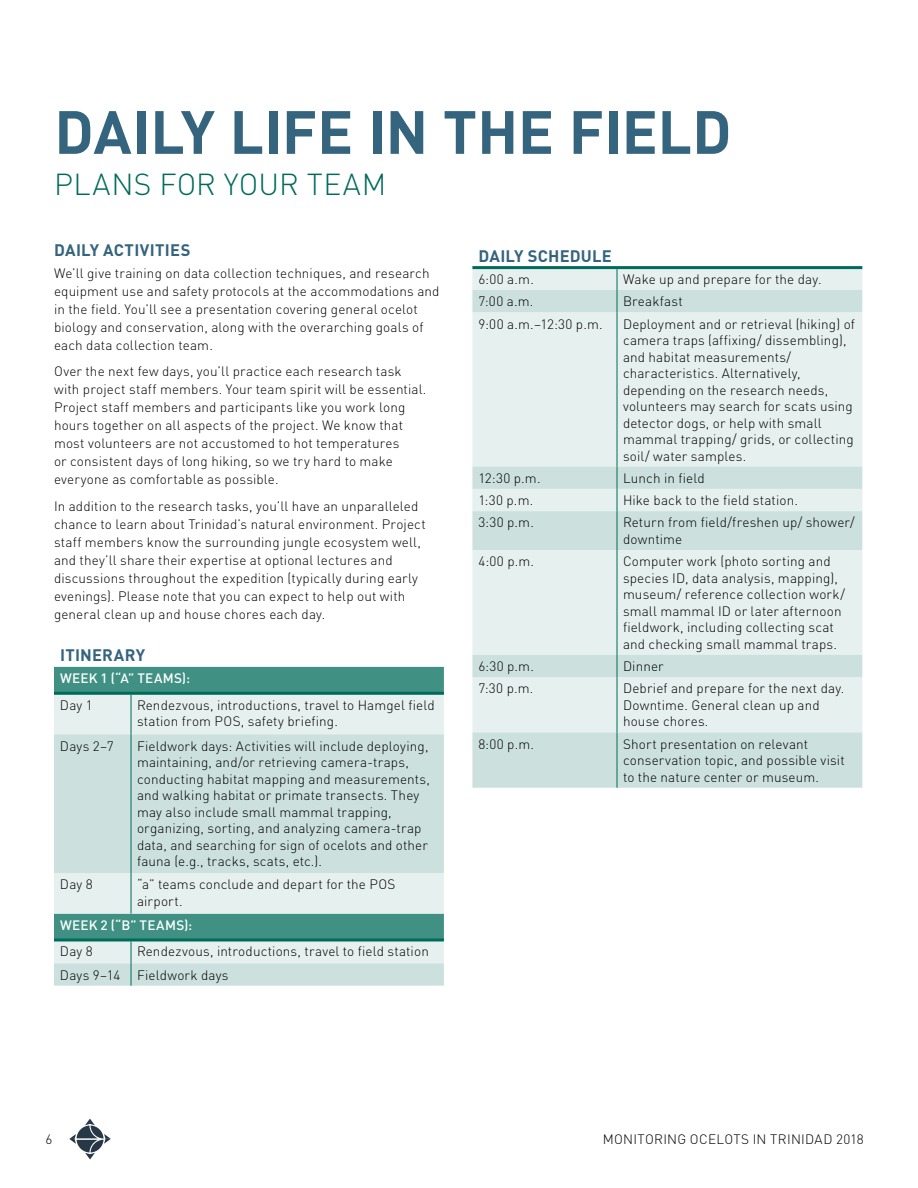
<style>
.page{position:relative;width:918px;height:1188px;background:#fff}
.page>*{position:absolute;margin:0;border:0;box-sizing:border-box;transform-origin:0 0}
.t1{font:700 60px "DINOT";letter-spacing:-.005em;color:#35647e}
.t2{font:300 30px "DINOT";letter-spacing:.01em;color:#006b5a}
.t3{font:700 16.5px "DINOT";letter-spacing:.015em;color:#35647e}
.t4{font:300 13.5px/16.5px "DINOT";letter-spacing:.01em;color:#000}
.t5{font:500 13.5px "DINOT";letter-spacing:.02em;color:#fff}
</style>
<div class="page">
<div style="left:54px;top:667px;width:390px;height:25px;background:#409084"></div>
<div style="left:54px;top:695px;width:390px;height:39px;background:#e6f0ef"></div>
<svg style="left:54px;top:734px;width:390px;height:252px;background:#c4dcd8"></svg>
<hr style="left:54px;top:692px;width:77px;height:3px;background:#006b5a">
<hr style="left:131px;top:692px;width:313px;height:3px;background:#006b5a">
<hr style="left:131px;top:695px;width:1px;height:39px;background:#006b5a">
<hr style="left:131px;top:734px;width:1px;height:139px;background:#006b5a">
<hr style="left:131px;top:873px;width:1px;height:41px;background:#006b5a">
<hr style="left:54px;top:939px;width:77px;height:3px;background:#006b5a">
<hr style="left:131px;top:939px;width:313px;height:3px;background:#006b5a">
<svg style="left:131px;top:942px;width:1px;height:44px"></svg>
<div style="left:472px;top:269px;width:390px;height:21px;background:#e6f0ef"></div>
<svg style="left:472px;top:290px;width:390px;height:498px;background:#ddebe9"></svg>
<hr style="left:472px;top:266px;width:145px;height:3px;background:#006b5a">
<hr style="left:617px;top:266px;width:245px;height:3px;background:#006b5a">
<svg style="left:617px;top:269px;width:1px;height:43px"></svg>
<hr style="left:617px;top:511px;width:1px;height:39px;background:#006b5a">
<svg style="left:617px;top:655px;width:1px;height:22px"></svg>
<hr style="left:617px;top:732px;width:1px;height:56px;background:#006b5a">
<hr style="left:617px;top:312px;width:1px;height:155px;background:#006b5a">
<svg style="left:617px;top:467px;width:1px;height:44px"></svg>
<hr style="left:617px;top:550px;width:1px;height:105px;background:#006b5a">
<hr style="left:617px;top:677px;width:1px;height:55px;background:#006b5a">
<svg style="left:69px;top:1119px;width:42px;height:41px"></svg>
<h1 class="t1" style="left:54px;top:85px;width:679px">DAILY LIFE IN THE FIELD</h1>
<h2 class="t2" style="left:54px;top:161px;width:334px">PLANS FOR YOUR TEAM</h2>
<p class="t3" style="left:54px;top:237px;width:138px">DAILY ACTIVITIES</p>
<p class="t4" style="left:54px;top:263px;width:387px;line-height:18px">We’ll give training on data collection techniques, and research equipment use and safety protocols at the accommodations and in the field. You’ll see a presentation covering general ocelot biology and conservation, along with the overarching goals of each data collection team.</p>
<p class="t4" style="left:54px;top:362px;width:374px;line-height:18px">Over the next few days, you’ll practice each research task with project staff members. Your team spirit will be essential.<br>Project staff members and participants like you work long hours together on all aspects of the project. We know that most volunteers are not accustomed to hot temperatures<br>or consistent days of long hiking, so we try hard to make everyone as comfortable as possible.</p>
<p class="t4" style="left:54px;top:496px;width:373px;line-height:18px">In addition to the research tasks, you’ll have an unparalleled chance to learn about Trinidad’s natural environment. Project staff members know the surrounding jungle ecosystem well, and they’ll share their expertise at optional lectures and discussions throughout the expedition (typically during early evenings). Please note that you can expect to help out with general clean up and house chores each day.</p>
<p class="t3" style="left:60px;top:642px;width:87px">ITINERARY</p>
<p class="t5" style="left:60px;top:668px;width:132px">WEEK 1 (“A” TEAMS):</p>
<p class="t4" style="left:60px;top:695px;width:34px">Day 1</p>
<p class="t4" style="left:137px;top:695px;width:299px">Rendezvous, introductions, travel to Hamgel field station from POS, safety briefing.</p>
<p class="t4" style="left:60px;top:736px;width:55px">Days 2–7</p>
<p class="t4" style="left:137px;top:736px;width:295px">Fieldwork days: Activities will include deploying, maintaining, and/or retrieving camera-traps, conducting habitat mapping and measurements, and walking habitat or primate transects. They may also include small mammal trapping, organizing, sorting, and analyzing camera-trap data, and searching for sign of ocelots and other fauna (e.g., tracks, scats, etc.).</p>
<p class="t4" style="left:60px;top:875px;width:34px">Day 8</p>
<p class="t4" style="left:137px;top:875px;width:260px">“a” teams conclude and depart for the POS airport.</p>
<p class="t5" style="left:60px;top:915px;width:134px">WEEK 2 (“B” TEAMS):</p>
<p class="t4" style="left:60px;top:942px;width:34px">Day 8</p>
<p class="t4" style="left:60px;top:939px;width:370px;line-height:23.4px;text-indent:77px">Rendezvous, introductions, travel to field station<br>Days 9–14 Fieldwork days</p>
<p class="t3" style="left:479px;top:243px;width:135px">DAILY SCHEDULE</p>
<p class="t4" style="left:478px;top:270px;width:57px">6:00 a.m.</p>
<p class="t4" style="left:623px;top:270px;width:200px">Wake up and prepare for the day.</p>
<p class="t4" style="left:478px;top:292px;width:57px">7:00 a.m.</p>
<p class="t4" style="left:623px;top:292px;width:61px">Breakfast</p>
<p class="t4" style="left:478px;top:314px;width:126px">9:00 a.m.–12:30 p.m.</p>
<p class="t4" style="left:623px;top:314px;width:233px">Deployment and or retrieval (hiking) of camera traps (affixing/ dissembling), and habitat measurements/ characteristics. Alternatively, depending on the research needs, volunteers may search for scats using detector dogs, or help with small mammal trapping/ grids, or collecting soil/ water samples.</p>
<p class="t4" style="left:478px;top:469px;width:64px">12:30 p.m.</p>
<p class="t4" style="left:623px;top:469px;width:83px">Lunch in field</p>
<p class="t4" style="left:478px;top:491px;width:56px">1:30 p.m.</p>
<p class="t4" style="left:623px;top:491px;width:177px">Hike back to the field station.</p>
<p class="t4" style="left:478px;top:513px;width:57px">3:30 p.m.</p>
<p class="t4" style="left:623px;top:513px;width:233px">Return from field/freshen up/ shower/ downtime</p>
<p class="t4" style="left:478px;top:552px;width:57px">4:00 p.m.</p>
<p class="t4" style="left:623px;top:552px;width:224px">Computer work (photo sorting and species ID, data analysis, mapping), museum/ reference collection work/ small mammal ID or later afternoon fieldwork, including collecting scat and checking small mammal traps.</p>
<p class="t4" style="left:478px;top:657px;width:57px">6:30 p.m.</p>
<p class="t4" style="left:623px;top:657px;width:42px">Dinner</p>
<p class="t4" style="left:478px;top:679px;width:57px">7:30 p.m.</p>
<p class="t4" style="left:623px;top:679px;width:223px">Debrief and prepare for the next day.<br>Downtime. General clean up and house chores.</p>
<p class="t4" style="left:478px;top:735px;width:57px">8:00 p.m.</p>
<p class="t4" style="left:623px;top:735px;width:223px">Short presentation on relevant conservation topic, and possible visit to the nature center or museum.</p>
<p class="t4" style="left:46px;top:1130px;width:8px">6</p>
<p class="t4" style="left:603px;top:1130px;width:263px">MONITORING OCELOTS IN TRINIDAD 2018</p>
</div>
